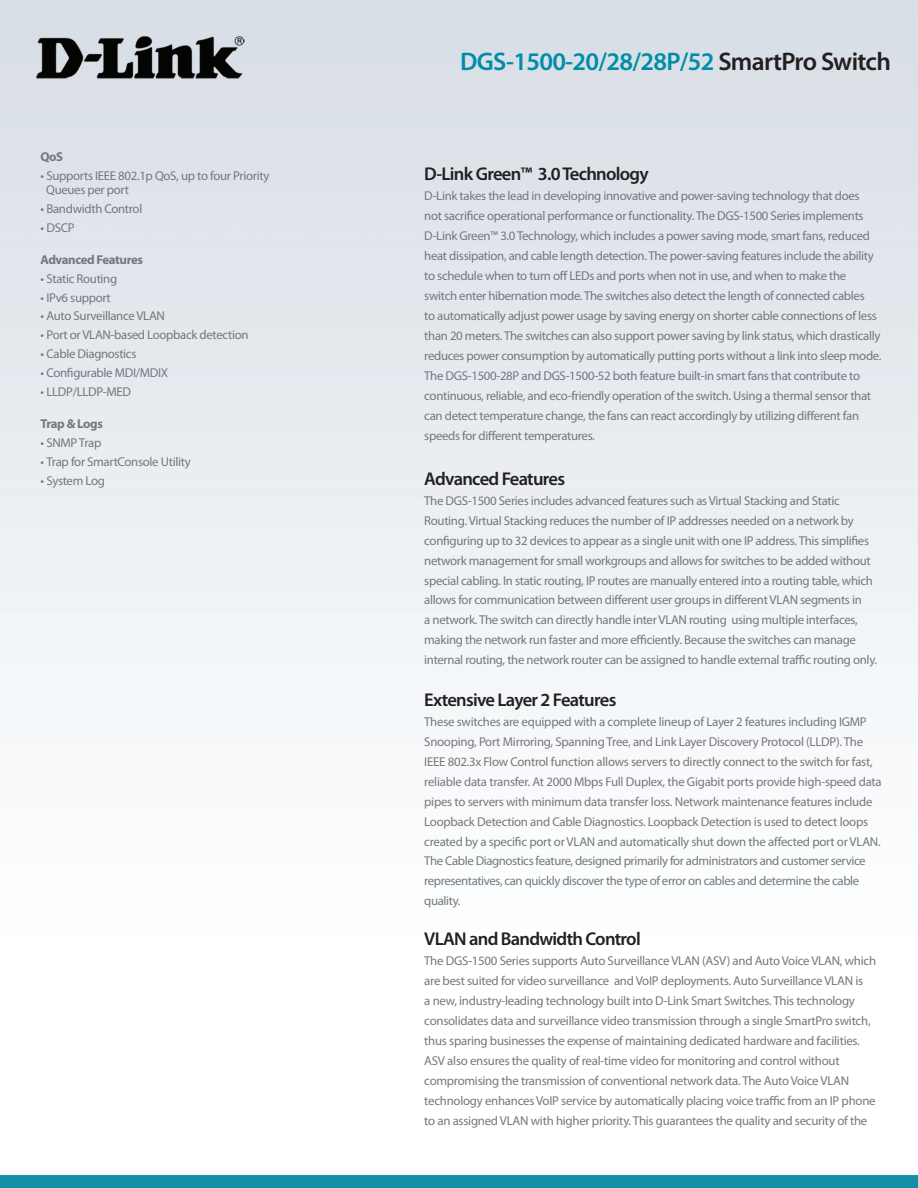
<style>
.page{position:relative;width:918px;height:1188px;background:#fff}
.page>*{position:absolute;margin:0;border:0;box-sizing:border-box;transform-origin:0 0}
.t1{font:600 25.5px "Myriad Pro";letter-spacing:-.025em;color:#008da8}
.t2{font:600 18.6px "Myriad Pro";letter-spacing:-.04em;color:#231f20}
.t3{font:12.9px/20px "Myriad Pro";letter-spacing:-.025em;color:#74787d}
.t4{font:700 12.9px "Myriad Pro";letter-spacing:-.03em;color:#74787d}
.s1{color:#231f20}
</style>
<div class="page">
<img style="left:0;top:0;width:918px;height:1188px">
<p class="t4" style="left:40px;top:148px;width:24px">QoS</p>
<p class="t3" style="left:46px;top:168px;width:225px;line-height:14.4px;text-indent:-6px">• Supports IEEE 802.1p QoS, up to four Priority<br>Queues per port</p>
<p class="t3" style="left:40px;top:199px;width:103px">• Bandwidth Control</p>
<p class="t3" style="left:40px;top:217px;width:36px">• DSCP</p>
<p class="t4" style="left:40px;top:251px;width:104px">Advanced Features</p>
<p class="t3" style="left:40px;top:268px;width:78px">• Static Routing</p>
<p class="t3" style="left:40px;top:287px;width:72px">• IPv6 support</p>
<p class="t3" style="left:40px;top:306px;width:126px">• Auto Surveillance VLAN</p>
<p class="t3" style="left:40px;top:325px;width:210px">• Port or VLAN-based Loopback detection</p>
<p class="t3" style="left:40px;top:344px;width:97px">• Cable Diagnostics</p>
<p class="t3" style="left:40px;top:363px;width:129px">• Configurable MDI/MDIX</p>
<p class="t3" style="left:40px;top:382px;width:92px">• LLDP/LLDP-MED</p>
<p class="t4" style="left:40px;top:415px;width:64px">Trap &amp; Logs</p>
<p class="t3" style="left:40px;top:432px;width:62px">• SNMP Trap</p>
<p class="t3" style="left:40px;top:451px;width:152px">• Trap for SmartConsole Utility</p>
<p class="t3" style="left:40px;top:470px;width:66px">• System Log</p>
<h1 class="t1" style="left:460px;top:46px;width:432px">DGS-1500-20/28/28P/52 <span class="s1">SmartPro Switch</span></h1>
<h2 class="t2" style="left:424px;top:162px;width:226px">D-Link Green™ 3.0 Technology</h2>
<p class="t3" style="left:424px;top:186px;width:459px">D-Link takes the lead in developing innovative and power-saving technology that does<br>not sacrifice operational performance or functionality. The DGS-1500 Series implements D-Link Green™ 3.0 Technology, which includes a power saving mode, smart fans, reduced heat dissipation, and cable length detection. The power-saving features include the ability to schedule when to turn off LEDs and ports when not in use, and when to make the switch enter hibernation mode. The switches also detect the length of connected cables<br>to automatically adjust power usage by saving energy on shorter cable connections of less than 20 meters. The switches can also support power saving by link status, which drastically reduces power consumption by automatically putting ports without a link into sleep mode.<br>The DGS-1500-28P and DGS-1500-52 both feature built-in smart fans that contribute to continuous, reliable, and eco-friendly operation of the switch. Using a thermal sensor that can detect temperature change, the fans can react accordingly by utilizing different fan speeds for different temperatures.</p>
<h2 class="t2" style="left:424px;top:467px;width:142px">Advanced Features</h2>
<p class="t3" style="left:424px;top:490px;width:454px">The DGS-1500 Series includes advanced features such as Virtual Stacking and Static Routing. Virtual Stacking reduces the number of IP addresses needed on a network by configuring up to 32 devices to appear as a single unit with one IP address. This simplifies network management for small workgroups and allows for switches to be added without special cabling. In static routing, IP routes are manually entered into a routing table, which allows for communication between different user groups in different VLAN segments in<br>a network. The switch can directly handle inter VLAN routing using multiple interfaces, making the network run faster and more efficiently. Because the switches can manage internal routing, the network router can be assigned to handle external traffic routing only.</p>
<h2 class="t2" style="left:424px;top:688px;width:194px">Extensive Layer 2 Features</h2>
<p class="t3" style="left:424px;top:711px;width:459px">These switches are equipped with a complete lineup of Layer 2 features including IGMP Snooping, Port Mirroring, Spanning Tree, and Link Layer Discovery Protocol (LLDP). The IEEE 802.3x Flow Control function allows servers to directly connect to the switch for fast, reliable data transfer. At 2000 Mbps Full Duplex, the Gigabit ports provide high-speed data pipes to servers with minimum data transfer loss. Network maintenance features include Loopback Detection and Cable Diagnostics. Loopback Detection is used to detect loops created by a specific port or VLAN and automatically shut down the affected port or VLAN.<br>The Cable Diagnostics feature, designed primarily for administrators and customer service representatives, can quickly discover the type of error on cables and determine the cable quality.</p>
<h2 class="t2" style="left:424px;top:927px;width:218px">VLAN and Bandwidth Control</h2>
<p class="t3" style="left:424px;top:951px;width:453px">The DGS-1500 Series supports Auto Surveillance VLAN (ASV) and Auto Voice VLAN, which are best suited for video surveillance and VoIP deployments. Auto Surveillance VLAN is<br>a new, industry-leading technology built into D-Link Smart Switches. This technology consolidates data and surveillance video transmission through a single SmartPro switch, thus sparing businesses the expense of maintaining dedicated hardware and facilities.<br>ASV also ensures the quality of real-time video for monitoring and control without compromising the transmission of conventional network data. The Auto Voice VLAN technology enhances VoIP service by automatically placing voice traffic from an IP phone to an assigned VLAN with higher priority. This guarantees the quality and security of the</p>
</div>
